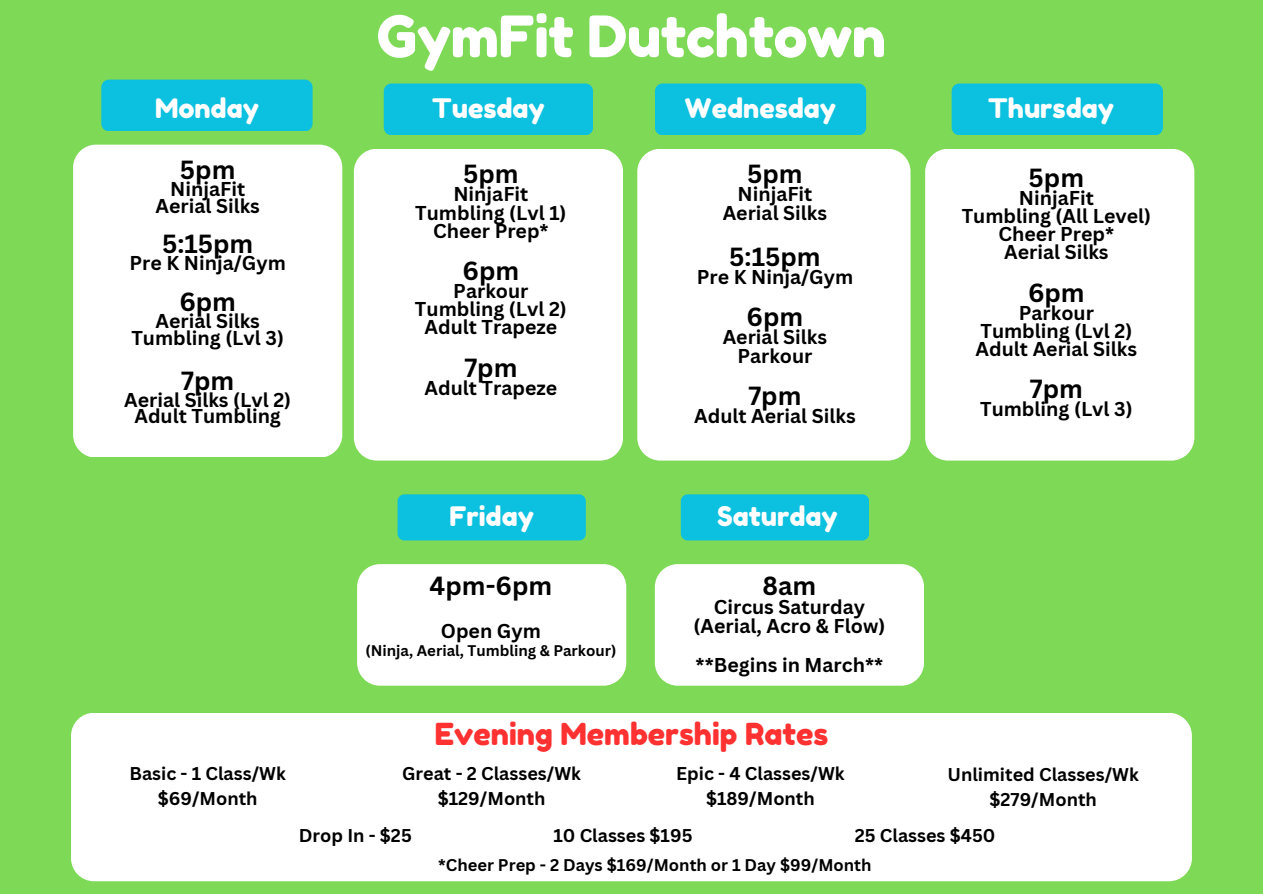
<style>
.page{position:relative;width:1263px;height:894px;background:#fff}
.page>*{position:absolute;margin:0;border:0;box-sizing:border-box;transform-origin:0 0}
.t1{font:57px "Fredoka One";letter-spacing:-.01em;color:#fff}
.t2{font:30.3px "Fredoka One";color:#ff3131}
.t3{font:26.85px "Fredoka One";color:#fff}
.t4{font:700 25.5px "Canva Sans";color:#000}
.t5{font:700 19.5px/18px "Canva Sans";color:#000;text-align:center}
.t6{font:700 18px/24.8px "Canva Sans";color:#000;text-align:center}
.t7{font:700 16.5px "Canva Sans";color:#000}
.t8{font:700 15px "Canva Sans";color:#000}
</style>
<div class="page">
<div style="left:0;top:0;width:1263px;height:893px;background:#7ed957"></div>
<div style="left:101px;top:80px;width:212px;height:51px;background:#0cc0df;border-radius:8px"></div>
<div style="left:384px;top:83px;width:209px;height:52px;background:#0cc0df;border-radius:8px"></div>
<div style="left:655px;top:83px;width:211px;height:52px;background:#0cc0df;border-radius:8px"></div>
<div style="left:952px;top:83px;width:211px;height:52px;background:#0cc0df;border-radius:8px"></div>
<div style="left:925px;top:149px;width:269px;height:311px;background:#fff;border-radius:23px"></div>
<div style="left:71px;top:712px;width:1120px;height:169px;background:#fff;border-radius:23px"></div>
<div style="left:73px;top:145px;width:269px;height:312px;background:#fff;border-radius:23px"></div>
<div style="left:354px;top:149px;width:269px;height:311px;background:#fff;border-radius:23px"></div>
<div style="left:637px;top:149px;width:273px;height:311px;background:#fff;border-radius:23px"></div>
<div style="left:357px;top:564px;width:269px;height:121px;background:#fff;border-radius:23px"></div>
<div style="left:398px;top:494px;width:188px;height:46px;background:#0cc0df;border-radius:7px"></div>
<div style="left:681px;top:494px;width:188px;height:46px;background:#0cc0df;border-radius:7px"></div>
<div style="left:655px;top:564px;width:269px;height:121px;background:#fff;border-radius:23px"></div>
<h1 class="t1" style="left:377px;top:2px;width:511px">GymFit Dutchtown</h1>
<h4 class="t3" style="left:155px;top:92px;width:105px">Monday</h4>
<h4 class="t3" style="left:432px;top:92px;width:114px">Tuesday</h4>
<h4 class="t3" style="left:685px;top:92px;width:153px">Wednesday</h4>
<h4 class="t3" style="left:988px;top:92px;width:127px">Thursday</h4>
<h5 class="t4" style="left:180px;top:152px;width:57px">5pm</h5>
<h5 class="t5" style="left:155px;top:180px;width:106px;line-height:16.8px">NinjaFit<br>Aerial Silks</h5>
<h5 class="t4" style="left:162px;top:226px;width:93px">5:15pm</h5>
<h5 class="t5" style="left:129px;top:253px;width:158px">Pre K Ninja/Gym</h5>
<h5 class="t4" style="left:179px;top:283px;width:58px">6pm</h5>
<h5 class="t5" style="left:131px;top:311px;width:154px;line-height:16.8px">Aerial Silks<br>Tumbling (Lvl 3)</h5>
<h5 class="t4" style="left:181px;top:362px;width:55px">7pm</h5>
<h5 class="t5" style="left:124px;top:390px;width:168px;line-height:16.8px">Aerial Silks (Lvl 2)<br>Adult Tumbling</h5>
<h5 class="t4" style="left:463px;top:156px;width:57px">5pm</h5>
<h5 class="t5" style="left:415px;top:185px;width:153px">NinjaFit<br>Tumbling (Lvl 1)<br>Cheer Prep*</h5>
<h5 class="t4" style="left:463px;top:253px;width:58px">6pm</h5>
<h5 class="t5" style="left:415px;top:282px;width:153px">Parkour<br>Tumbling (Lvl 2)<br>Adult Trapeze</h5>
<h5 class="t4" style="left:464px;top:350px;width:55px">7pm</h5>
<h5 class="t5" style="left:425px;top:378px;width:134px">Adult Trapeze</h5>
<p class="t4" style="left:747px;top:156px;width:57px">5pm</p>
<p class="t5" style="left:723px;top:185px;width:106px">NinjaFit<br>Aerial Silks</p>
<h5 class="t4" style="left:729px;top:238px;width:93px">5:15pm</h5>
<h5 class="t5" style="left:697px;top:267px;width:158px">Pre K Ninja/Gym</h5>
<h5 class="t4" style="left:747px;top:299px;width:58px">6pm</h5>
<h5 class="t5" style="left:723px;top:328px;width:106px">Aerial Silks<br>Parkour</h5>
<h2 class="t4" style="left:748px;top:378px;width:55px">7pm</h2>
<h2 class="t5" style="left:694px;top:406px;width:163px">Adult Aerial Silks</h2>
<h5 class="t3" style="left:449px;top:500px;width:86px">Friday</h5>
<h5 class="t3" style="left:717px;top:500px;width:122px">Saturday</h5>
<h5 class="t4" style="left:430px;top:567px;width:124px">4pm-6pm</h5>
<h5 class="t5" style="left:441px;top:621px;width:101px">Open Gym</h5>
<h5 class="t8" style="left:365px;top:639px;width:253px">(Ninja, Aerial, Tumbling &amp; Parkour)</h5>
<p class="t4" style="left:762px;top:567px;width:55px">8am</p>
<p class="t5" style="left:694px;top:597px;width:193px;line-height:19.2px">Circus Saturday (Aerial, Acro &amp; Flow)</p>
<h5 class="t5" style="left:696px;top:654px;width:189px">**Begins in March**</h5>
<h5 class="t2" style="left:435px;top:715px;width:395px">Evening Membership Rates</h5>
<h4 class="t4" style="left:1029px;top:160px;width:57px">5pm</h4>
<h4 class="t5" style="left:962px;top:188px;width:191px">NinjaFit<br>Tumbling (All Level)<br>Cheer Prep*<br>Aerial Silks</h4>
<h3 class="t4" style="left:1028px;top:274px;width:58px">6pm</h3>
<h3 class="t5" style="left:976px;top:303px;width:163px">Parkour<br>Tumbling (Lvl 2)<br>Adult Aerial Silks</h3>
<p class="t4" style="left:1030px;top:370px;width:55px">7pm</p>
<p class="t5" style="left:980px;top:399px;width:154px">Tumbling (Lvl 3)</p>
<h5 class="t6" style="left:129px;top:760px;width:158px">Basic - 1 Class/Wk $69/Month</h5>
<h5 class="t6" style="left:402px;top:760px;width:180px">Great - 2 Classes/Wk $129/Month</h5>
<h5 class="t6" style="left:947px;top:761px;width:193px">Unlimited Classes/Wk $279/Month</h5>
<h5 class="t6" style="left:676px;top:760px;width:170px">Epic - 4 Classes/Wk $189/Month</h5>
<h5 class="t6" style="left:299px;top:822px;width:114px">Drop In - $25</h5>
<h5 class="t6" style="left:553px;top:822px;width:141px">10 Classes $195</h5>
<h4 class="t6" style="left:855px;top:822px;width:142px">25 Classes $450</h4>
<h5 class="t7" style="left:438px;top:853px;width:435px">*Cheer Prep - 2 Days $169/Month or 1 Day $99/Month</h5>
</div>
